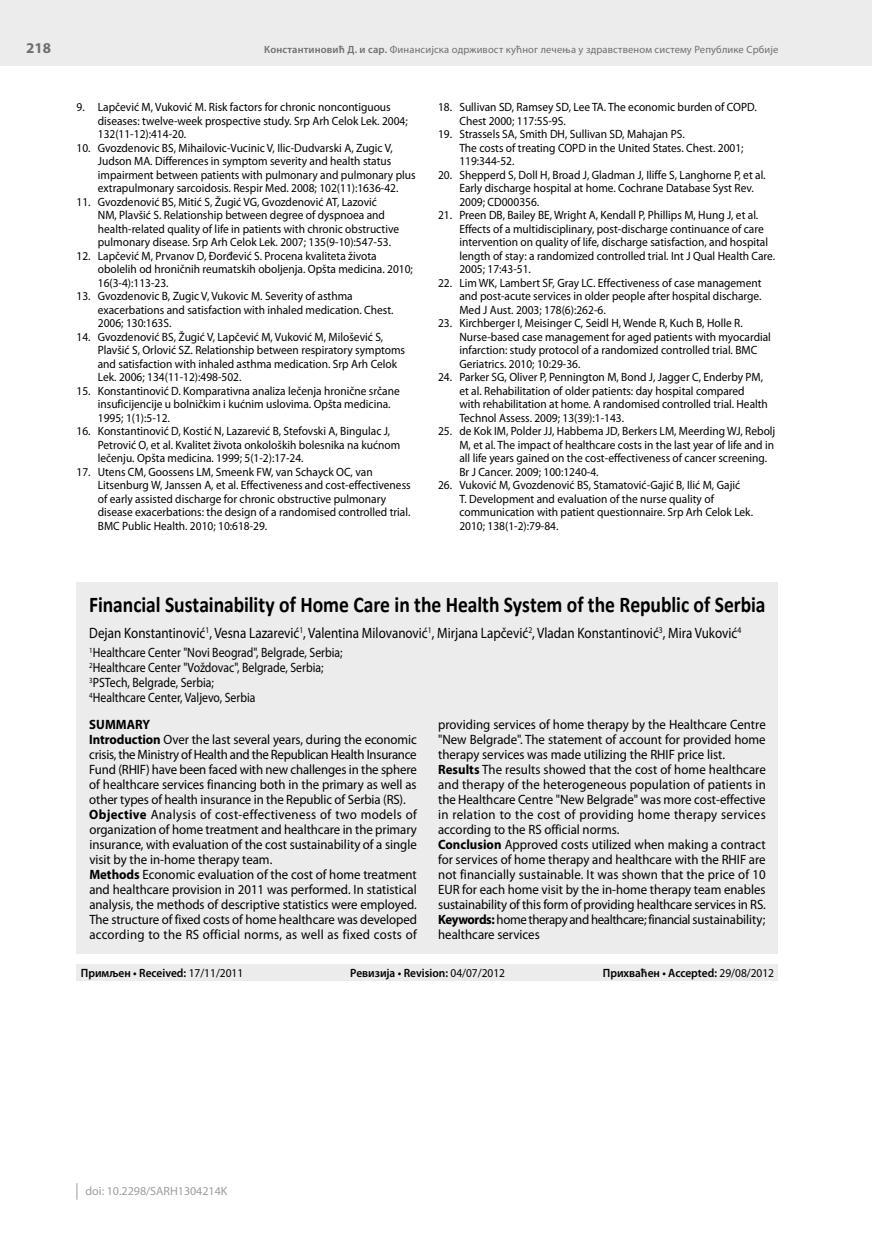
<style>
.page{position:relative;width:872px;height:1234px;background:#fff}
.page>*{position:absolute;margin:0;border:0;box-sizing:border-box;transform-origin:0 0}
.t1{font:700 22.5px "Calibri";letter-spacing:-.005em;color:#000;scale:.87 1}
.t2{font:15px "Myriad Pro";color:#000;scale:.87 1}
.t3{font:700 15px "Myriad Pro";color:#6f6f6e}
.t4{font:13.5px/15px "Myriad Pro";color:#000;scale:.95 1}
.t5{font:13.5px/15px "Myriad Pro";color:#000;scale:.87 1}
.t6{font:12px/13.5px "Myriad Pro";color:#000;scale:.95 1}
.t7{font:600 12px "Myriad Pro";color:#000;scale:.95 1}
.t8{font:12px "Myriad Pro";color:#9c9d9d}
.t9{font:10.5px "Myriad Pro";letter-spacing:.015em;color:#6f6f6e}
.s1{font-weight:600}
.s2{font-weight:700}
.s3{font-weight:400}
</style>
<div class="page">
<div style="left:0;top:0;width:872px;height:66px;background:#ececed"></div>
<svg style="left:77px;top:1183px;width:1px;height:16px"></svg>
<div style="left:77px;top:582px;width:701px;height:371px;background:#ececed"></div>
<div style="left:77px;top:964px;width:701px;height:16px;background:#ececed"></div>
<p class="t3" style="left:26px;top:40px;width:26px">218</p>
<p class="t9" style="left:264px;top:44px;width:515px"><span class="s1">Константиновић Д. и сар.</span> Финансијска одрживост кућног лечења у здравственом систему Републике Србије</p>
<p class="t6" style="left:98px;top:101px;width:328px;text-indent:-21px">9. Lapčević M, Vuković M. Risk factors for chronic noncontiguous diseases: twelve-week prospective study. Srp Arh Celok Lek. 2004;<br>132(11-12):414-20.</p>
<p class="t6" style="left:98px;top:141px;width:336px;text-indent:-21px">10. Gvozdenovic BS, Mihailovic-Vucinic V, Ilic-Dudvarski A, Zugic V, Judson MA. Differences in symptom severity and health status impairment between patients with pulmonary and pulmonary plus extrapulmonary sarcoidosis. Respir Med. 2008; 102(11):1636-42.</p>
<p class="t6" style="left:98px;top:195px;width:318px;text-indent:-21px">11. Gvozdenović BS, Mitić S, Žugić VG, Gvozdenović AT, Lazović<br>NM, Plavšić S. Relationship between degree of dyspnoea and health-related quality of life in patients with chronic obstructive pulmonary disease. Srp Arh Celok Lek. 2007; 135(9-10):547-53.</p>
<p class="t6" style="left:98px;top:249px;width:333px;text-indent:-21px">12. Lapčević M, Prvanov D, Đorđević S. Procena kvaliteta života obolelih od hroničnih reumatskih oboljenja. Opšta medicina. 2010;<br>16(3-4):113-23.</p>
<p class="t6" style="left:98px;top:290px;width:313px;text-indent:-21px">13. Gvozdenovic B, Zugic V, Vukovic M. Severity of asthma exacerbations and satisfaction with inhaled medication. Chest.<br>2006; 130:163S.</p>
<p class="t6" style="left:98px;top:330px;width:325px;text-indent:-21px">14. Gvozdenović BS, Žugić V, Lapčević M, Vuković M, Milošević S, Plavšić S, Orlović SZ. Relationship between respiratory symptoms and satisfaction with inhaled asthma medication. Srp Arh Celok Lek. 2006; 134(11-12):498-502.</p>
<p class="t6" style="left:98px;top:384px;width:319px;text-indent:-21px">15. Konstantinović D. Komparativna analiza lečenja hronične srčane insuficijencije u bolničkim i kućnim uslovima. Opšta medicina.<br>1995; 1(1):5-12.</p>
<p class="t6" style="left:98px;top:425px;width:320px;text-indent:-21px">16. Konstantinović D, Kostić N, Lazarević B, Stefovski A, Bingulac J,<br>Petrović O, et al. Kvalitet života onkoloških bolesnika na kućnom lečenju. Opšta medicina. 1999; 5(1-2):17-24.</p>
<p class="t6" style="left:98px;top:465px;width:331px;text-indent:-21px">17. Utens CM, Goossens LM, Smeenk FW, van Schayck OC, van Litsenburg W, Janssen A, et al. Effectiveness and cost-effectiveness of early assisted discharge for chronic obstructive pulmonary disease exacerbations: the design of a randomised controlled trial.<br>BMC Public Health. 2010; 10:618-29.</p>
<p class="t6" style="left:459px;top:101px;width:314px;text-indent:-21px">18. Sullivan SD, Ramsey SD, Lee TA. The economic burden of COPD.<br>Chest 2000; 117:5S-9S.</p>
<p class="t6" style="left:459px;top:128px;width:301px;text-indent:-21px">19. Strassels SA, Smith DH, Sullivan SD, Mahajan PS.<br>The costs of treating COPD in the United States. Chest. 2001;<br>119:344-52.</p>
<p class="t6" style="left:459px;top:168px;width:324px;text-indent:-21px">20. Shepperd S, Doll H, Broad J, Gladman J, Iliffe S, Langhorne P, et al.<br>Early discharge hospital at home. Cochrane Database Syst Rev.<br>2009; CD000356.</p>
<p class="t6" style="left:459px;top:209px;width:334px;text-indent:-21px">21. Preen DB, Bailey BE, Wright A, Kendall P, Phillips M, Hung J, et al.<br>Effects of a multidisciplinary, post-discharge continuance of care intervention on quality of life, discharge satisfaction, and hospital length of stay: a randomized controlled trial. Int J Qual Health Care.<br>2005; 17:43-51.</p>
<p class="t6" style="left:459px;top:276px;width:319px;text-align:justify;text-indent:-21px">22. Lim WK, Lambert SF, Gray LC. Effectiveness of case management and post-acute services in older people after hospital discharge.<br>Med J Aust. 2003; 178(6):262-6.</p>
<p class="t6" style="left:459px;top:317px;width:329px;text-indent:-21px">23. Kirchberger I, Meisinger C, Seidl H, Wende R, Kuch B, Holle R.<br>Nurse-based case management for aged patients with myocardial infarction: study protocol of a randomized controlled trial. BMC Geriatrics. 2010; 10:29-36.</p>
<p class="t6" style="left:459px;top:371px;width:326px;text-indent:-21px">24. Parker SG, Oliver P, Pennington M, Bond J, Jagger C, Enderby PM, et al. Rehabilitation of older patients: day hospital compared with rehabilitation at home. A randomised controlled trial. Health Technol Assess. 2009; 13(39):1-143.</p>
<p class="t6" style="left:459px;top:425px;width:334px;text-indent:-21px">25. de Kok IM, Polder JJ, Habbema JD, Berkers LM, Meerding WJ, Rebolj M, et al. The impact of healthcare costs in the last year of life and in all life years gained on the cost-effectiveness of cancer screening.<br>Br J Cancer. 2009; 100:1240-4.</p>
<p class="t6" style="left:459px;top:479px;width:311px;text-indent:-21px">26. Vuković M, Gvozdenović BS, Stamatović-Gajić B, Ilić M, Gajić<br>T. Development and evaluation of the nurse quality of communication with patient questionnaire. Srp Arh Celok Lek.<br>2010; 138(1-2):79-84.</p>
<h1 class="t1" style="left:89px;top:590px;width:779px">Financial Sustainability of Home Care in the Health System of the Republic of Serbia</h1>
<p class="t2" style="left:89px;top:624px;width:751px">Dejan Konstantinović<sup>1</sup>, Vesna Lazarević<sup>1</sup>, Valentina Milovanović<sup>1</sup>, Mirjana Lapčević<sup>2</sup>, Vladan Konstantinović<sup>3</sup>, Mira Vuković<sup>4</sup></p>
<p class="t5" style="left:89px;top:645px;width:293px"><sup>1</sup>Healthcare Center "Novi Beograd", Belgrade, Serbia; <sup>2</sup>Healthcare Center "Voždovac", Belgrade, Serbia; <sup>3</sup>PSTech, Belgrade, Serbia;<br><sup>4</sup>Healthcare Center, Valjevo, Serbia</p>
<p class="t4" style="left:89px;top:717px;width:346px"><span class="s2">SUMMARY<br>Introduction</span> Over the last several years, during the economic crisis, the Ministry of Health and the Republican Health Insurance Fund (RHIF) have been faced with new challenges in the sphere of healthcare services financing both in the primary as well as other types of health insurance in the Republic of Serbia (RS).<br><span class="s2">Objective</span> Analysis of cost-effectiveness of two models of organization of home treatment and healthcare in the primary insurance, with evaluation of the cost sustainability of a single visit by the in-home therapy team.<br><span class="s2">Methods</span> Economic evaluation of the cost of home treatment and healthcare provision in 2011 was performed. In statistical analysis, the methods of descriptive statistics were employed.<br>The structure of fixed costs of home healthcare was developed according to the RS official norms, as well as fixed costs of</p>
<p class="t4" style="left:438px;top:716px;width:346px">providing services of home therapy by the Healthcare Centre "New Belgrade". The statement of account for provided home therapy services was made utilizing the RHIF price list.<br><span class="s2">Results</span> The results showed that the cost of home healthcare and therapy of the heterogeneous population of patients in the Healthcare Centre "New Belgrade" was more cost-effective in relation to the cost of providing home therapy services according to the RS official norms.<br><span class="s2">Conclusion</span> Approved costs utilized when making a contract for services of home therapy and healthcare with the RHIF are not financially sustainable. It was shown that the price of 10<br>EUR for each home visit by the in-home therapy team enables sustainability of this form of providing healthcare services in RS.<br><span class="s2">Keywords:</span> home therapy and healthcare; financial sustainability; healthcare services</p>
<p class="t7" style="left:81px;top:966px;width:173px">Примљен • Received: <span class="s3">17/11/2011</span></p>
<p class="t7" style="left:350px;top:966px;width:164px">Ревизија • Revision: <span class="s3">04/07/2012</span></p>
<p class="t7" style="left:603px;top:966px;width:182px">Прихваћен • Accepted: <span class="s3">29/08/2012</span></p>
<p class="t8" style="left:86px;top:1184px;width:143px">doi: 10.2298/SARH1304214K</p>
</div>
